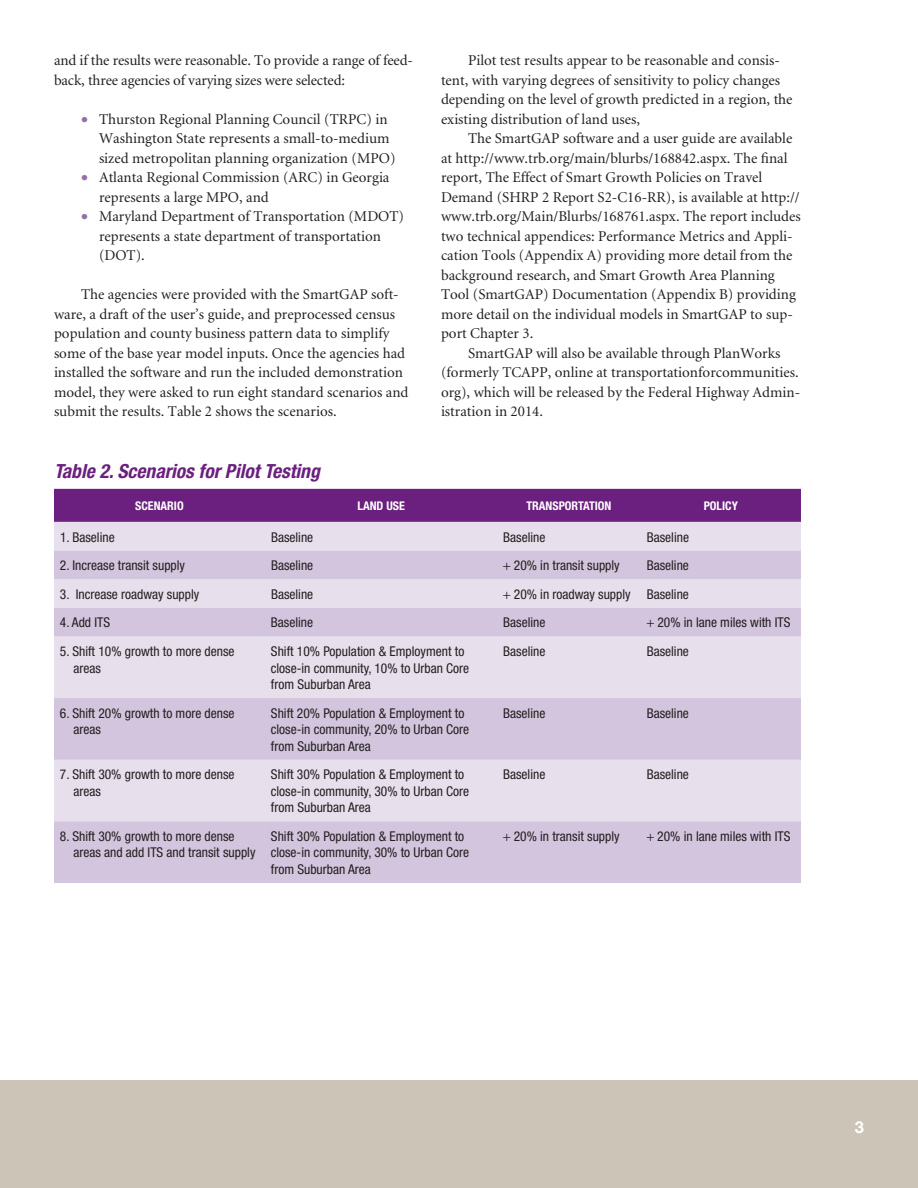
<style>
.page{position:relative;width:918px;height:1188px;background:#fff}
.page>*{position:absolute;margin:0;border:0;box-sizing:border-box;transform-origin:0 0}
.t1{font:italic 700 condensed 19.5px "Helvetica Neue";color:#6b1f7e}
.t2{font:700 16.5px "Helvetica Neue";color:#fff}
.t3{font:15px/19.5px "Minion";color:#231f20}
.t4{font:condensed 13.5px/16.5px "Helvetica Neue";color:#231f20}
.t5{font:700 condensed 12px "Helvetica Neue";color:#fff}
.s1{color:#966ea7}
</style>
<div class="page">
<div style="left:0;top:1080px;width:918px;height:108px;background:#cdc4b8"></div>
<div style="left:54px;top:489px;width:747px;height:33px;background:#6b1f7e"></div>
<div style="left:54px;top:522px;width:747px;height:29px;background:#e8dfec"></div>
<svg style="left:54px;top:551px;width:747px;height:332px;background:#dcd0e3"></svg>
<svg style="left:503px;top:563px;width:7px;height:7px"></svg>
<svg style="left:503px;top:592px;width:7px;height:7px"></svg>
<svg style="left:647px;top:620px;width:7px;height:7px"></svg>
<svg style="left:503px;top:834px;width:7px;height:7px"></svg>
<svg style="left:647px;top:834px;width:7px;height:7px"></svg>
<p class="t3" style="left:54px;top:51px;width:361px">and if the results were reasonable. To provide a range of feed&shy;back, three agencies of varying sizes were selected:</p>
<p class="t3" style="left:99px;top:110px;width:298px;text-indent:-18px"><span class="s1">•</span> Thurston Regional Planning Council (TRPC) in<br>Washington State represents a small-to-medium sized metropolitan planning organization (MPO)</p>
<p class="t3" style="left:99px;top:168px;width:292px;text-indent:-18px"><span class="s1">•</span> Atlanta Regional Commission (ARC) in Georgia represents a large MPO, and</p>
<p class="t3" style="left:99px;top:207px;width:307px;text-indent:-18px"><span class="s1">•</span> Maryland Department of Transportation (MDOT) represents a state department of transportation (DOT).</p>
<p class="t3" style="left:54px;top:285px;width:356px;text-indent:27px">The agencies were provided with the SmartGAP soft&shy;ware, a draft of the user’s guide, and preprocessed census population and county business pattern data to simplify some of the base year model inputs. Once the agencies had installed the software and run the included demonstration model, they were asked to run eight standard scenarios and submit the results. Table 2 shows the scenarios.</p>
<p class="t3" style="left:441px;top:51px;width:353px;text-indent:27px">Pilot test results appear to be reasonable and consis&shy;tent, with varying degrees of sensitivity to policy changes depending on the level of growth predicted in a region, the existing distribution of land uses,</p>
<p class="t3" style="left:441px;top:129px;width:361px;text-indent:27px">The SmartGAP software and a user guide are available at http://www.trb.org/main/blurbs/168842.aspx. The final report, The Effect of Smart Growth Policies on Travel Demand (SHRP 2 Report S2-C16-RR), is available at http:// www.trb.org/Main/Blurbs/168761.aspx. The report includes two technical appendices: Performance Metrics and Appli&shy;cation Tools (Appendix A) providing more detail from the background research, and Smart Growth Area Planning Tool (SmartGAP) Documentation (Appendix B) providing more detail on the individual models in SmartGAP to sup&shy;port Chapter 3.</p>
<p class="t3" style="left:441px;top:344px;width:361px;text-indent:27px">SmartGAP will also be available through PlanWorks (formerly TCAPP, online at transportationforcommunities. org), which will be released by the Federal Highway Admin&shy;istration in 2014.</p>
<h1 class="t1" style="left:54px;top:460px;width:267px">Table 2. Scenarios for Pilot Testing</h1>
<p class="t5" style="left:135px;top:498px;width:50px">SCENARIO</p>
<p class="t5" style="left:357px;top:498px;width:43px">LAND USE</p>
<p class="t5" style="left:526px;top:498px;width:87px">TRANSPORTATION</p>
<p class="t5" style="left:704px;top:498px;width:36px">POLICY</p>
<p class="t4" style="left:60px;top:528px;width:56px">1. Baseline</p>
<p class="t4" style="left:271px;top:528px;width:44px">Baseline</p>
<p class="t4" style="left:503px;top:528px;width:44px">Baseline</p>
<p class="t4" style="left:647px;top:528px;width:44px">Baseline</p>
<p class="t4" style="left:60px;top:557px;width:127px">2. Increase transit supply</p>
<p class="t4" style="left:271px;top:557px;width:44px">Baseline</p>
<p class="t4" style="left:514px;top:557px;width:107px">20% in transit supply</p>
<p class="t4" style="left:647px;top:557px;width:44px">Baseline</p>
<p class="t4" style="left:60px;top:586px;width:141px">3. Increase roadway supply</p>
<p class="t4" style="left:271px;top:586px;width:44px">Baseline</p>
<p class="t4" style="left:514px;top:586px;width:177px">20% in roadway supply Baseline</p>
<p class="t4" style="left:60px;top:614px;width:52px">4. Add ITS</p>
<p class="t4" style="left:271px;top:614px;width:44px">Baseline</p>
<p class="t4" style="left:503px;top:614px;width:44px">Baseline</p>
<p class="t4" style="left:657px;top:614px;width:135px">20% in lane miles with ITS</p>
<p class="t4" style="left:73px;top:643px;width:163px;text-indent:-14px">5. Shift 10% growth to more dense areas</p>
<p class="t4" style="left:271px;top:643px;width:200px">Shift 10% Population &amp; Employment to close-in community, 10% to Urban Core from Suburban Area</p>
<p class="t4" style="left:503px;top:643px;width:44px">Baseline</p>
<p class="t4" style="left:647px;top:643px;width:44px">Baseline</p>
<p class="t4" style="left:73px;top:705px;width:163px;text-indent:-14px">6. Shift 20% growth to more dense areas</p>
<p class="t4" style="left:271px;top:705px;width:200px">Shift 20% Population &amp; Employment to close-in community, 20% to Urban Core from Suburban Area</p>
<p class="t4" style="left:503px;top:705px;width:44px">Baseline</p>
<p class="t4" style="left:647px;top:705px;width:44px">Baseline</p>
<p class="t4" style="left:73px;top:766px;width:163px;text-indent:-14px">7. Shift 30% growth to more dense areas</p>
<p class="t4" style="left:271px;top:766px;width:200px">Shift 30% Population &amp; Employment to close-in community, 30% to Urban Core from Suburban Area</p>
<p class="t4" style="left:503px;top:766px;width:44px">Baseline</p>
<p class="t4" style="left:647px;top:766px;width:44px">Baseline</p>
<p class="t4" style="left:73px;top:828px;width:184px;text-indent:-14px">8. Shift 30% growth to more dense areas and add ITS and transit supply</p>
<p class="t4" style="left:271px;top:828px;width:200px">Shift 30% Population &amp; Employment to close-in community, 30% to Urban Core from Suburban Area</p>
<p class="t4" style="left:514px;top:828px;width:107px">20% in transit supply</p>
<p class="t4" style="left:657px;top:828px;width:135px">20% in lane miles with ITS</p>
<p class="t2" style="left:855px;top:1117px;width:11px">3</p>
</div>
